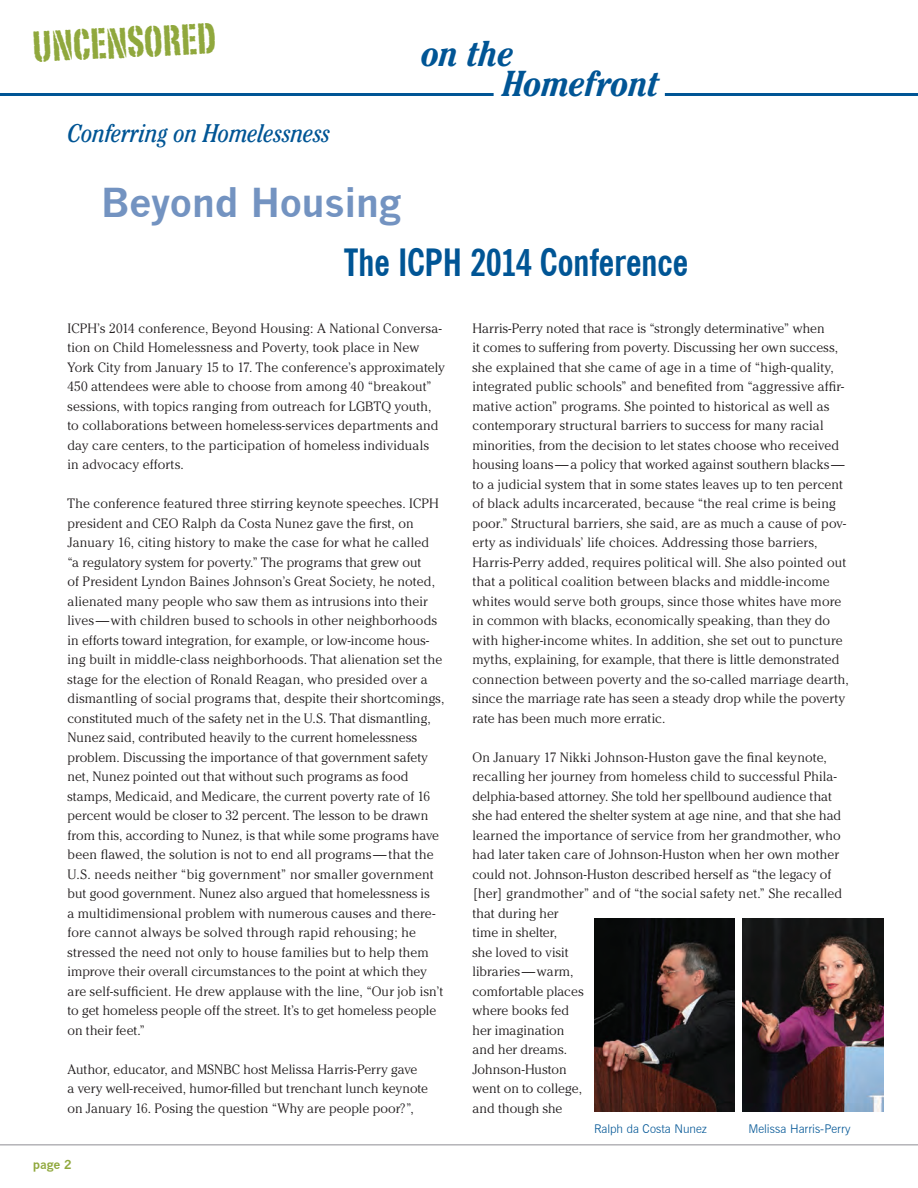
<style>
.page{position:relative;width:918px;height:1188px;background:#fff}
.page>*{position:absolute;margin:0;border:0;box-sizing:border-box;transform-origin:0 0}
.t1{font:42.6px "Portago ITC Std";color:#90a83d}
.on_the_Homefront_pag{font:700 39px "News Gothic";letter-spacing:-.01em;color:#7393c1}
.on_the_Homefront_pag-2{font:700 condensed 37.5px "News Gothic BT";letter-spacing:-.005em;color:#005595}
.t2{font:italic 700 condensed 36px/29.4px "Cheltenham";letter-spacing:-.01em;color:#005595}
.on_the_Homefront_2{font:italic condensed 25.5px "Cheltenham";letter-spacing:-.005em;color:#005595}
.body_2{font:300 13.5px/19.5px "Cheltenham";letter-spacing:.01em;color:#231f20}
.body_1{font:300 13.5px/19.5px "Cheltenham";letter-spacing:.01em;color:#231f20}
.t3{font:300 12px "News Gothic BT";letter-spacing:.005em;color:#005595}
.p__left{font:700 12px "News Gothic";color:#90a83d}
</style>
<div class="page">
<img style="left:594px;top:918px;width:140px;height:194px">
<img style="left:743px;top:918px;width:140px;height:194px">
<hr style="left:0;top:1144px;width:918px;height:2px;background:#b4b3b7">
<hr style="left:665px;top:93px;width:253px;height:3px;background:#005595">
<hr style="left:0;top:93px;width:494px;height:3px;background:#005595">
<h1 class="t1" style="left:31px;top:21px;width:185px;rotate:-3deg">UNCENSORED</h1>
<p class="on_the_Homefront_2" style="left:68px;top:118px;width:264px">Conferring on Homelessness</p>
<h3 class="t2" style="left:503px;top:39px;width:158px;text-indent:-81px">on the<br>Homefront</h3>
<p class="on_the_Homefront_pag" style="left:101px;top:179px;width:301px">Beyond Housing</p>
<p class="on_the_Homefront_pag-2" style="left:344px;top:239px;width:346px">The ICPH 2014 Conference</p>
<p class="body_1" style="left:68px;top:319px;width:379px">ICPH’s 2014 conference, Beyond Housing: A National Conversa&shy;tion on Child Homelessness and Poverty, took place in New York City from January 15 to 17. The conference’s approximately 450 attendees were able to choose from among 40 “breakout” sessions, with topics ranging from outreach for LGBTQ youth, to collaborations between homeless-services departments and day care centers, to the participation of homeless individuals<br>in advocacy efforts.</p>
<p class="body_2" style="left:68px;top:494px;width:378px">The conference featured three stirring keynote speeches. ICPH president and CEO Ralph da Costa Nunez gave the first, on January 16, citing history to make the case for what he called<br>“a regulatory system for poverty.” The programs that grew out<br>of President Lyndon Baines Johnson’s Great Society, he noted, alienated many people who saw them as intrusions into their lives —with children bused to schools in other neighborhoods in efforts toward integration, for example, or low-income hous&shy;ing built in middle-class neighborhoods. That alienation set the stage for the election of Ronald Reagan, who presided over a dismantling of social programs that, despite their shortcomings, constituted much of the safety net in the U.S. That dismantling, Nunez said, contributed heavily to the current homelessness problem. Discussing the importance of that government safety net, Nunez pointed out that without such programs as food stamps, Medicaid, and Medicare, the current poverty rate of 16 percent would be closer to 32 percent. The lesson to be drawn from this, according to Nunez, is that while some programs have been flawed, the solution is not to end all programs — that the U.S. needs neither “big government” nor smaller government but good government. Nunez also argued that homelessness is<br>a multidimensional problem with numerous causes and there&shy;fore cannot always be solved through rapid rehousing; he stressed the need not only to house families but to help them improve their overall circumstances to the point at which they are self-sufficient. He drew applause with the line, “Our job isn’t to get homeless people off the street. It’s to get homeless people on their feet.”</p>
<p class="body_2" style="left:68px;top:1059px;width:362px">Author, educator, and MSNBC host Melissa Harris-Perry gave<br>a very well-received, humor-filled but trenchant lunch keynote on January 16. Posing the question “Why are people poor?”,</p>
<p class="p__left" style="left:33px;top:1157px;width:41px">page 2</p>
<p class="body_2" style="left:472px;top:318px;width:378px">Harris-Perry noted that race is “strongly determinative” when<br>it comes to suffering from poverty. Discussing her own success, she explained that she came of age in a time of “high-quality, integrated public schools” and benefited from “aggressive affir&shy;mative action” programs. She pointed to historical as well as contemporary structural barriers to success for many racial minorities, from the decision to let states choose who received housing loans — a policy that worked against southern blacks — to a judicial system that in some states leaves up to ten percent of black adults incarcerated, because “the real crime is being poor.” Structural barriers, she said, are as much a cause of pov&shy;erty as individuals’ life choices. Addressing those barriers, Harris-Perry added, requires political will. She also pointed out that a political coalition between blacks and middle-income whites would serve both groups, since those whites have more in common with blacks, economically speaking, than they do with higher-income whites. In addition, she set out to puncture myths, explaining, for example, that there is little demonstrated connection between poverty and the so-called marriage dearth, since the marriage rate has seen a steady drop while the poverty rate has been much more erratic.</p>
<p class="body_2" style="left:472px;top:747px;width:371px">On January 17 Nikki Johnson-Huston gave the final keynote, recalling her journey from homeless child to successful Phila&shy;delphia-based attorney. She told her spellbound audience that she had entered the shelter system at age nine, and that she had learned the importance of service from her grandmother, who had later taken care of Johnson-Huston when her own mother could not. Johnson-Huston described herself as “the legacy of [her] grandmother” and of “the social safety net.” She recalled that during her<br>time in shelter,<br>she loved to visit<br>libraries —warm,<br>comfortable places<br>where books fed<br>her imagination<br>and her dreams.<br>Johnson-Huston<br>went on to college,<br>and though she</p>
<p class="t3" style="left:594px;top:1121px;width:114px">Ralph da Costa Nunez</p>
<p class="t3" style="left:748px;top:1121px;width:104px">Melissa Harris-Perry</p>
</div>
